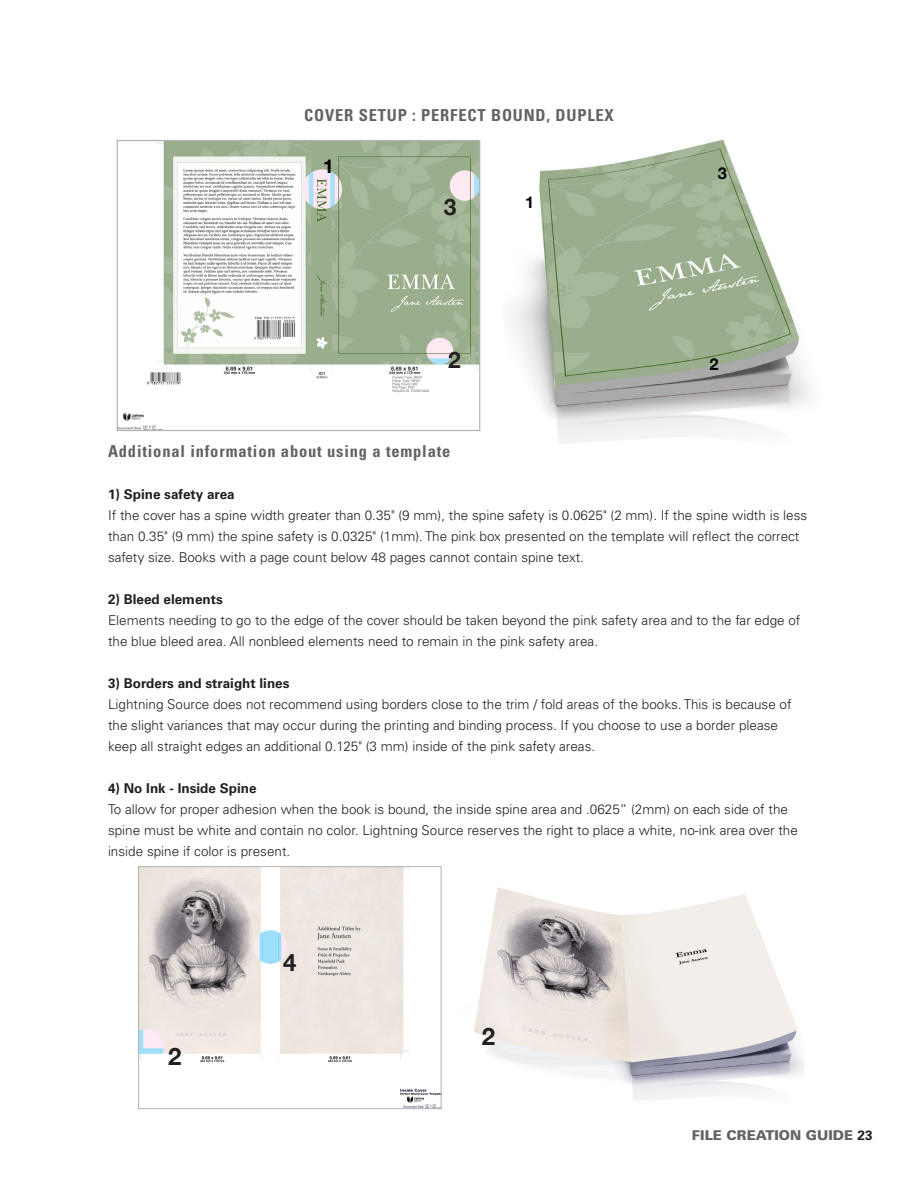
<style>
.page{position:relative;width:918px;height:1188px;background:#fff}
.page>*{position:absolute;margin:0;border:0;box-sizing:border-box;transform-origin:0 0}
.t1{font:700 24px "Helvetica Neue";color:#231f20}
.t2{font:700 22.8px "Helvetica Neue";color:#231f20}
.t3{font:700 19.2px "Helvetica Neue";color:#040503}
.Body_Text{font:700 condensed 16.5px "Univers";letter-spacing:.05em;color:#636366}
.SpecificPart{font:700 condensed 16.5px "Univers";letter-spacing:.05em;color:#636366}
.t4{font:700 16.35px "Helvetica Neue";color:#040503}
.Body_Text-2{font:300 13.5px/21px "Univers";color:#231f20}
.Body_Text-3{font:700 13.5px "Univers";color:#231f20}
.t5{font:900 13.5px "Univers";color:#636366}
.s1{font-weight:700;color:#231f20}
</style>
<div class="page">
<img style="left:140px;top:868px;width:300px;height:239px">
<div style="left:138px;top:866px;width:304px;height:243px;border:1px solid #b2b3b7"></div>
<img style="left:474px;top:887px;width:329px;height:214px">
<img style="left:511px;top:139px;width:300px;height:304px">
<img style="left:119px;top:142px;width:359px;height:287px">
<div style="left:117px;top:140px;width:363px;height:291px;border:1px solid #b2b3b7"></div>
<p class="SpecificPart" style="left:304px;top:105px;width:311px">COVER SETUP : PERFECT BOUND, DUPLEX</p>
<p class="t3" style="left:323px;top:154px;width:12px">1</p>
<p class="t2" style="left:444px;top:193px;width:14px">3</p>
<p class="t2" style="left:448px;top:345px;width:14px">2</p>
<p class="t4" style="left:525px;top:192px;width:11px">1</p>
<p class="t4" style="left:718px;top:163px;width:11px">3</p>
<p class="t4" style="left:710px;top:354px;width:11px">2</p>
<p class="Body_Text" style="left:108px;top:441px;width:344px">Additional information about using a template</p>
<p class="Body_Text-3" style="left:108px;top:486px;width:128px">1) Spine safety area</p>
<p class="Body_Text-2" style="left:108px;top:504px;width:701px">If the cover has a spine width greater than 0.35" (9 mm), the spine safety is 0.0625" (2 mm). If the spine width is less than 0.35" (9 mm) the spine safety is 0.0325" (1mm). The pink box presented on the template will reflect the correct safety size. Books with a page count below 48 pages cannot contain spine text.</p>
<p class="Body_Text-3" style="left:108px;top:591px;width:116px">2) Bleed elements</p>
<p class="Body_Text-2" style="left:108px;top:609px;width:694px">Elements needing to go to the edge of the cover should be taken beyond the pink safety area and to the far edge of the blue bleed area. All nonbleed elements need to remain in the pink safety area.</p>
<p class="Body_Text-3" style="left:108px;top:675px;width:183px">3) Borders and straight lines</p>
<p class="Body_Text-2" style="left:108px;top:693px;width:685px">Lightning Source does not recommend using borders close to the trim / fold areas of the books. This is because of the slight variances that may occur during the printing and binding process. If you choose to use a border please keep all straight edges an additional 0.125" (3 mm) inside of the pink safety areas.</p>
<p class="Body_Text-3" style="left:108px;top:780px;width:150px">4) No Ink - Inside Spine</p>
<p class="Body_Text-2" style="left:108px;top:798px;width:691px">To allow for proper adhesion when the book is bound, the inside spine area and .0625” (2mm) on each side of the spine must be white and contain no color. Lightning Source reserves the right to place a white, no-ink area over the inside spine if color is present.</p>
<p class="t1" style="left:168px;top:1042px;width:15px">2</p>
<p class="t1" style="left:283px;top:948px;width:15px">4</p>
<p class="t1" style="left:482px;top:1021px;width:15px">2</p>
<p class="t5" style="left:692px;top:1127px;width:182px">FILE CREATION GUIDE <span class="s1">23</span></p>
</div>
